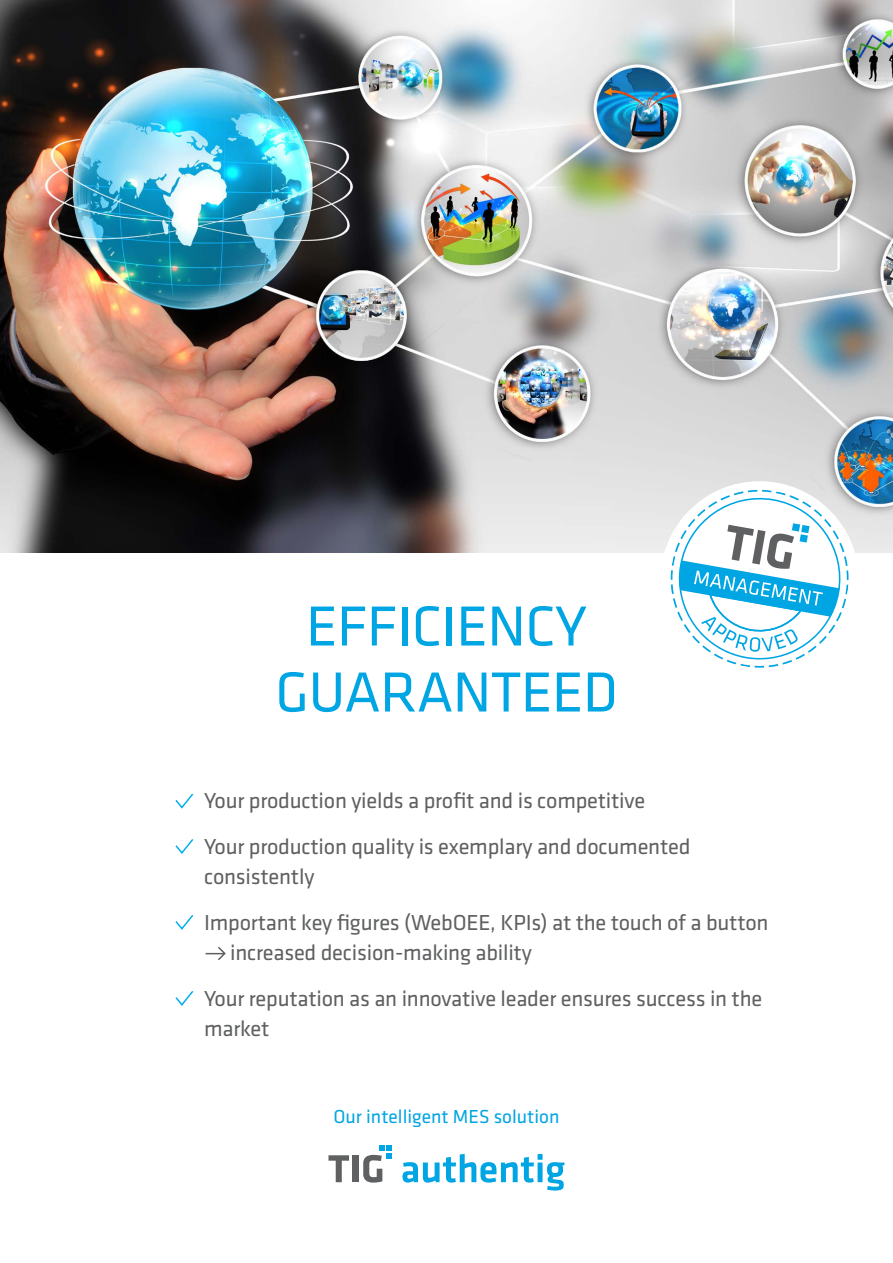
<style>
.page{position:relative;width:893px;height:1263px;background:#fff}
.page>*{position:absolute;margin:0;border:0;box-sizing:border-box;transform-origin:0 0}
.t1{font:58.5px/66px "Klavika";letter-spacing:-.01em;color:#00a5e3;text-align:center}
.t2{font:22.5px/45.6px "Klavika Basic";letter-spacing:-.01em;color:#5f6062}
.t3{font:19.5px "Klavika";color:#00a5e3}
</style>
<div class="page">
<img style="left:0;top:0;width:893px;height:553px">
<svg style="left:206px;top:946px;width:20px;height:14px"></svg>
<svg style="left:175px;top:839px;width:19px;height:15px"></svg>
<svg style="left:175px;top:793px;width:19px;height:16px"></svg>
<svg style="left:175px;top:915px;width:19px;height:15px"></svg>
<svg style="left:175px;top:991px;width:19px;height:15px"></svg>
<div style="left:660px;top:481px;width:199px;height:199px;background:#fff;border-radius:50%"></div>
<svg style="left:667px;top:486px;width:185px;height:182px"></svg>
<svg style="left:402px;top:1154px;width:162px;height:36px"></svg>
<svg style="left:328px;top:1155px;width:21px;height:27px"></svg>
<div style="left:352px;top:1155px;width:6px;height:27px;background:#5f6062"></div>
<svg style="left:363px;top:1145px;width:29px;height:37px"></svg>
<h1 class="t1" style="left:275px;top:594px;width:344px">EFFICIENCY<br>GUARANTEED</h1>
<p class="t2" style="left:204px;top:777px;width:488px">Your production yields a profit and is competitive<br>Your production quality is exemplary and documented</p>
<p class="t2" style="left:204px;top:853px;width:566px">consistently<br>Important key figures (WebOEE, KPIs) at the touch of a button</p>
<p class="t2" style="left:204px;top:929px;width:560px;text-indent:26px">increased decision-making ability<br>Your reputation as an innovative leader ensures success in the</p>
<p class="t2" style="left:204px;top:1005px;width:67px">market</p>
<p class="t3" style="left:333px;top:1106px;width:228px">Our intelligent MES solution</p>
</div>
